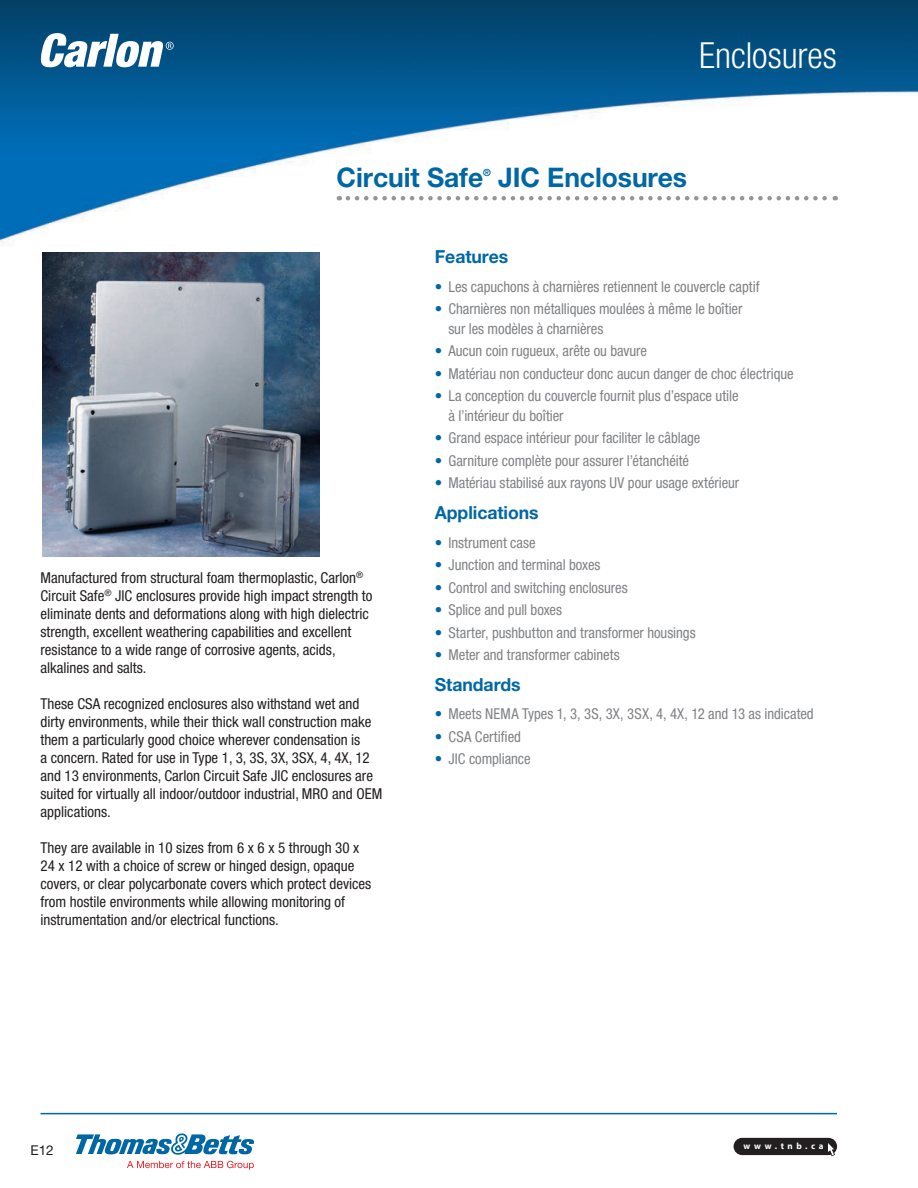
<style>
.page{position:relative;width:918px;height:1188px;background:#fff}
.page>*{position:absolute;margin:0;border:0;box-sizing:border-box;transform-origin:0 0}
.t1{font:300 condensed 36px "Helvetica Neue LT Std";color:#fff}
._18_18_Bold___L___Ru{font:700 27px "Helvetica Neue LT Std";letter-spacing:-.005em;color:#0067a5}
._12_12_5_Bold___L{font:700 18px "Helvetica Neue LT Std";letter-spacing:-.005em;color:#0067a5}
.t2{font:condensed 15px/18px "Helvetica Neue LT Std";color:#231f20}
._10_11_Roman_condens{font:condensed 15px/19.5px "Helvetica Neue LT Std";color:#808285}
.t3{font:13.5px "Helvetica Neue LT Std";color:#231f20}
._18_18_Bold___L___Ru-2{font:700 9.9px "Helvetica Neue LT Std";color:#0067a5}
.t4{font:700 9px "Myriad Pro";letter-spacing:.405em;color:#fff}
.s1{font-weight:700;font-stretch:normal;color:#0067a5}
</style>
<div class="page">
<img style="left:0;top:0;width:918px;height:269px">
<div style="left:734px;top:1138px;width:103px;height:17px;background:#231f20;border-radius:9px"></div>
<svg style="left:827px;top:1143px;width:8px;height:13px"></svg>
<hr style="left:40px;top:1113px;width:797px;height:1px;background:#0067a5">
<svg style="left:39px;top:33px;width:135px;height:34px"></svg>
<svg style="left:127px;top:1161px;width:127px;height:9px"></svg>
<svg style="left:76px;top:1133px;width:178px;height:22px"></svg>
<img style="left:42px;top:252px;width:277px;height:304px">
<svg style="left:348px;top:196px;width:488px;height:4px"></svg>
<h1 class="t1" style="left:699px;top:34px;width:139px">Enclosures</h1>
<p class="_18_18_Bold___L___Ru" style="left:337px;top:161px;width:148px">Circuit Safe</p>
<p class="_18_18_Bold___L___Ru-2" style="left:483px;top:166px;width:9px">®</p>
<p class="_18_18_Bold___L___Ru" style="left:498px;top:161px;width:191px">JIC Enclosures</p>
<p class="t2" style="left:40px;top:569px;width:333px">Manufactured from structural foam thermoplastic, Carlon<sup>® </sup>Circuit Safe<sup>®</sup> JIC enclosures provide high impact strength to eliminate dents and deformations along with high dielectric strength, excellent weathering capabilities and excellent resistance to a wide range of corrosive agents, acids, alkalines and salts.</p>
<p class="t2" style="left:40px;top:695px;width:343px">These CSA recognized enclosures also withstand wet and dirty environments, while their thick wall construction make them a particularly good choice wherever condensation is<br>a concern. Rated for use in Type 1, 3, 3S, 3X, 3SX, 4, 4X, 12 and 13 environments, Carlon Circuit Safe JIC enclosures are suited for virtually all indoor/outdoor industrial, MRO and OEM applications.</p>
<p class="t2" style="left:40px;top:839px;width:332px">They are available in 10 sizes from 6 x 6 x 5 through 30 x 24 x 12 with a choice of screw or hinged design, opaque covers, or clear polycarbonate covers which protect devices from hostile environments while allowing monitoring of instrumentation and/or electrical functions.</p>
<p class="_12_12_5_Bold___L" style="left:435px;top:246px;width:75px">Features</p>
<p class="_10_11_Roman_condens" style="left:435px;top:277px;width:326px"><span class="s1">•</span> Les capuchons à charnières retiennent le couvercle captif</p>
<p class="_10_11_Roman_condens" style="left:448px;top:299px;width:296px;text-indent:-13px"><span class="s1">•</span> Charnières non métalliques moulées à même le boîtier sur les modèles à charnières</p>
<p class="_10_11_Roman_condens" style="left:435px;top:341px;width:214px"><span class="s1">•</span> Aucun coin rugueux, arête ou bavure</p>
<p class="_10_11_Roman_condens" style="left:435px;top:364px;width:360px"><span class="s1">•</span> Matériau non conducteur donc aucun danger de choc électrique</p>
<p class="_10_11_Roman_condens" style="left:448px;top:386px;width:292px;text-indent:-14px"><span class="s1">•</span> La conception du couvercle fournit plus d’espace utile à l’intérieur du boîtier</p>
<p class="_10_11_Roman_condens" style="left:435px;top:428px;width:267px"><span class="s1">•</span> Grand espace intérieur pour faciliter le câblage</p>
<p class="_10_11_Roman_condens" style="left:435px;top:451px;width:256px"><span class="s1">•</span> Garniture complète pour assurer l’étanchéité</p>
<p class="_10_11_Roman_condens" style="left:435px;top:473px;width:306px"><span class="s1">•</span> Matériau stabilisé aux rayons UV pour usage extérieur</p>
<p class="_12_12_5_Bold___L" style="left:435px;top:502px;width:105px">Applications</p>
<p class="_10_11_Roman_condens" style="left:435px;top:532px;width:102px"><span class="s1">•</span> Instrument case</p>
<p class="_10_11_Roman_condens" style="left:435px;top:555px;width:167px"><span class="s1">•</span> Junction and terminal boxes</p>
<p class="_10_11_Roman_condens" style="left:435px;top:577px;width:194px"><span class="s1">•</span> Control and switching enclosures</p>
<p class="_10_11_Roman_condens" style="left:435px;top:600px;width:129px"><span class="s1">•</span> Splice and pull boxes</p>
<p class="_10_11_Roman_condens" style="left:435px;top:622px;width:262px"><span class="s1">•</span> Starter, pushbutton and transformer housings</p>
<p class="_10_11_Roman_condens" style="left:435px;top:645px;width:186px"><span class="s1">•</span> Meter and transformer cabinets</p>
<p class="_12_12_5_Bold___L" style="left:435px;top:673px;width:87px">Standards</p>
<p class="_10_11_Roman_condens" style="left:435px;top:704px;width:380px"><span class="s1">•</span> Meets NEMA Types 1, 3, 3S, 3X, 3SX, 4, 4X, 12 and 13 as indicated</p>
<p class="_10_11_Roman_condens" style="left:435px;top:727px;width:88px"><span class="s1">•</span> CSA Certified</p>
<p class="_10_11_Roman_condens" style="left:435px;top:749px;width:97px"><span class="s1">•</span> JIC compliance</p>
<p class="t3" style="left:30px;top:1142px;width:25px">E12</p>
<p class="t4" style="left:743px;top:1140px;width:82px">www.tnb.ca</p>
</div>
